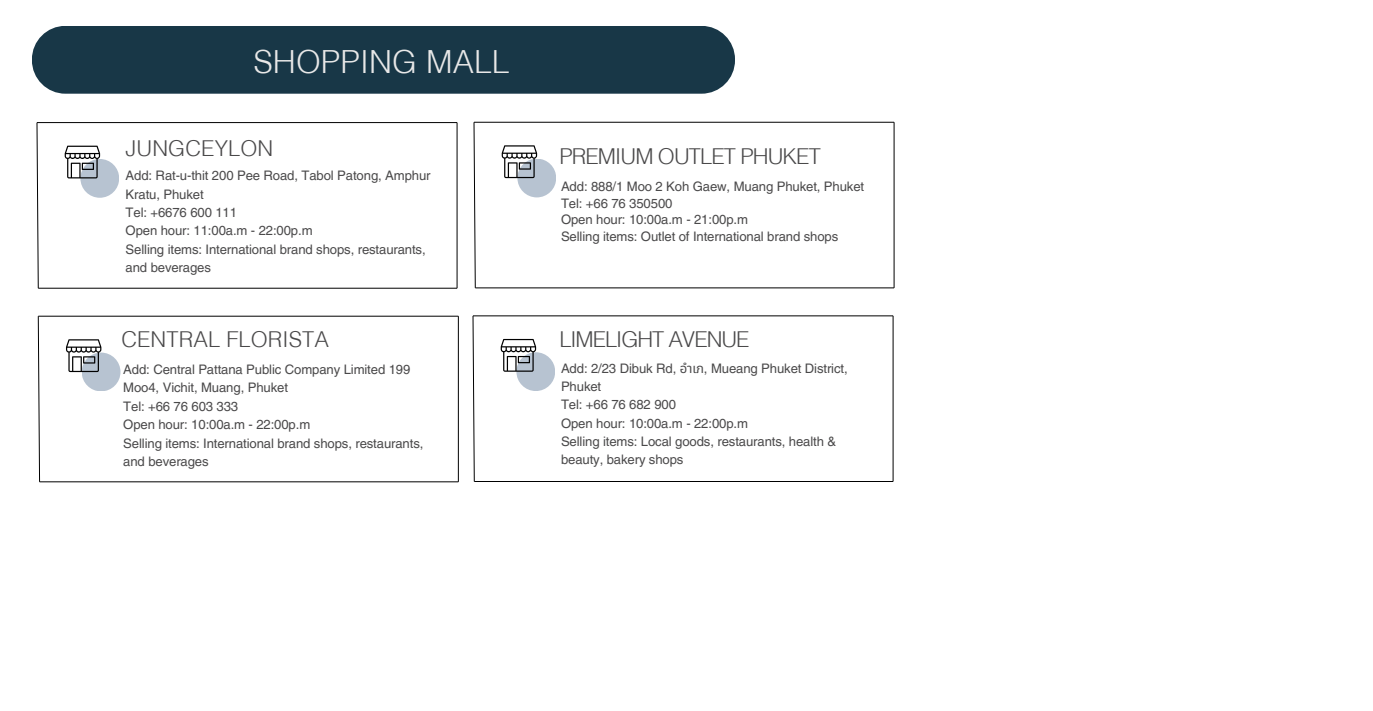
<style>
.page{position:relative;width:1373px;height:711px;background:#fff}
.page>*{position:absolute;margin:0;border:0;box-sizing:border-box;transform-origin:0 0}
.t1{font:300 31.85px "Helvetica LT Thai";letter-spacing:.005em;color:#e8e8e8}
.t2{font:300 21.88px "Helvetica LT Thai";letter-spacing:-.04em;color:#4a494a}
.t3{font:300 21.88px "Helvetica LT Thai";letter-spacing:.005em;color:#4a494a}
.t4{font:13.12px/18.4px "Helvetica LT Pro";letter-spacing:-.01em;color:#4a494a}
.s1{font-family:"Noto Sans Thai"}
</style>
<div class="page">
<hr style="left:37px;top:122px;width:420px;height:1px;background:#000">
<hr style="left:38px;top:288px;width:419px;height:1px;background:#000">
<svg style="left:36px;top:122px;width:3px;height:167px"></svg>
<hr style="left:457px;top:123px;width:1px;height:165px;background:#000">
<div style="left:80px;top:159px;width:39px;height:39px;background:#b7c3d1;border-radius:50%"></div>
<svg style="left:65px;top:146px;width:35px;height:32px"></svg>
<hr style="left:38px;top:316px;width:420px;height:1px;background:#000">
<hr style="left:40px;top:481px;width:418px;height:1px;background:#000">
<svg style="left:38px;top:315px;width:2px;height:167px"></svg>
<hr style="left:458px;top:316px;width:1px;height:166px;background:#000">
<div style="left:82px;top:352px;width:38px;height:39px;background:#b7c3d1;border-radius:50%"></div>
<svg style="left:66px;top:339px;width:35px;height:33px"></svg>
<hr style="left:474px;top:122px;width:420px;height:1px;background:#000">
<hr style="left:475px;top:287px;width:419px;height:1px;background:#000">
<svg style="left:473px;top:122px;width:3px;height:166px"></svg>
<hr style="left:894px;top:122px;width:1px;height:166px;background:#000">
<div style="left:517px;top:159px;width:39px;height:38px;background:#b7c3d1;border-radius:50%"></div>
<svg style="left:502px;top:145px;width:35px;height:33px"></svg>
<hr style="left:473px;top:315px;width:420px;height:1px;background:#000">
<hr style="left:474px;top:481px;width:419px;height:1px;background:#000">
<svg style="left:472px;top:315px;width:3px;height:167px"></svg>
<hr style="left:893px;top:316px;width:1px;height:165px;background:#000">
<div style="left:516px;top:352px;width:39px;height:39px;background:#b7c3d1;border-radius:50%"></div>
<svg style="left:501px;top:339px;width:35px;height:33px"></svg>
<div style="left:32px;top:26px;width:703px;height:68px;background:#183747;border-radius:33px"></div>
<h1 class="t1" style="left:253px;top:44px;width:258px">SHOPPING MALL</h1>
<h2 class="t3" style="left:126px;top:136px;width:149px">JUNGCEYLON</h2>
<p class="t4" style="left:126px;top:168px;width:306px">Add: Rat-u-thit 200 Pee Road, Tabol Patong, Amphur<br>Kratu, Phuket<br>Tel: +6676 600 111<br>Open hour: 11:00a.m - 22:00p.m<br>Selling items: International brand shops, restaurants, and beverages</p>
<h2 class="t3" style="left:121px;top:327px;width:209px">CENTRAL FLORISTA</h2>
<p class="t4" style="left:123px;top:361px;width:302px">Add: Central Pattana Public Company Limited 199<br>Moo4, Vichit, Muang, Phuket<br>Tel: +66 76 603 333<br>Open hour: 10:00a.m - 22:00p.m<br>Selling items: International brand shops, restaurants, and beverages</p>
<h2 class="t2" style="left:559px;top:144px;width:263px">PREMIUM OUTLET PHUKET</h2>
<p class="t4" style="left:561px;top:180px;width:305px;line-height:16.4px">Add: 888/1 Moo 2 Koh Gaew, Muang Phuket, Phuket Tel: +66 76 350500<br>Open hour: 10:00a.m - 21:00p.m<br>Selling items: Outlet of International brand shops</p>
<h2 class="t2" style="left:559px;top:327px;width:192px">LIMELIGHT AVENUE</h2>
<p class="t4" style="left:561px;top:360px;width:288px">Add: 2/23 Dibuk Rd, <span class="s1">อําเภ</span>, Mueang Phuket District,<br>Phuket<br>Tel: +66 76 682 900<br>Open hour: 10:00a.m - 22:00p.m<br>Selling items: Local goods, restaurants, health &amp; beauty, bakery shops</p>
</div>
